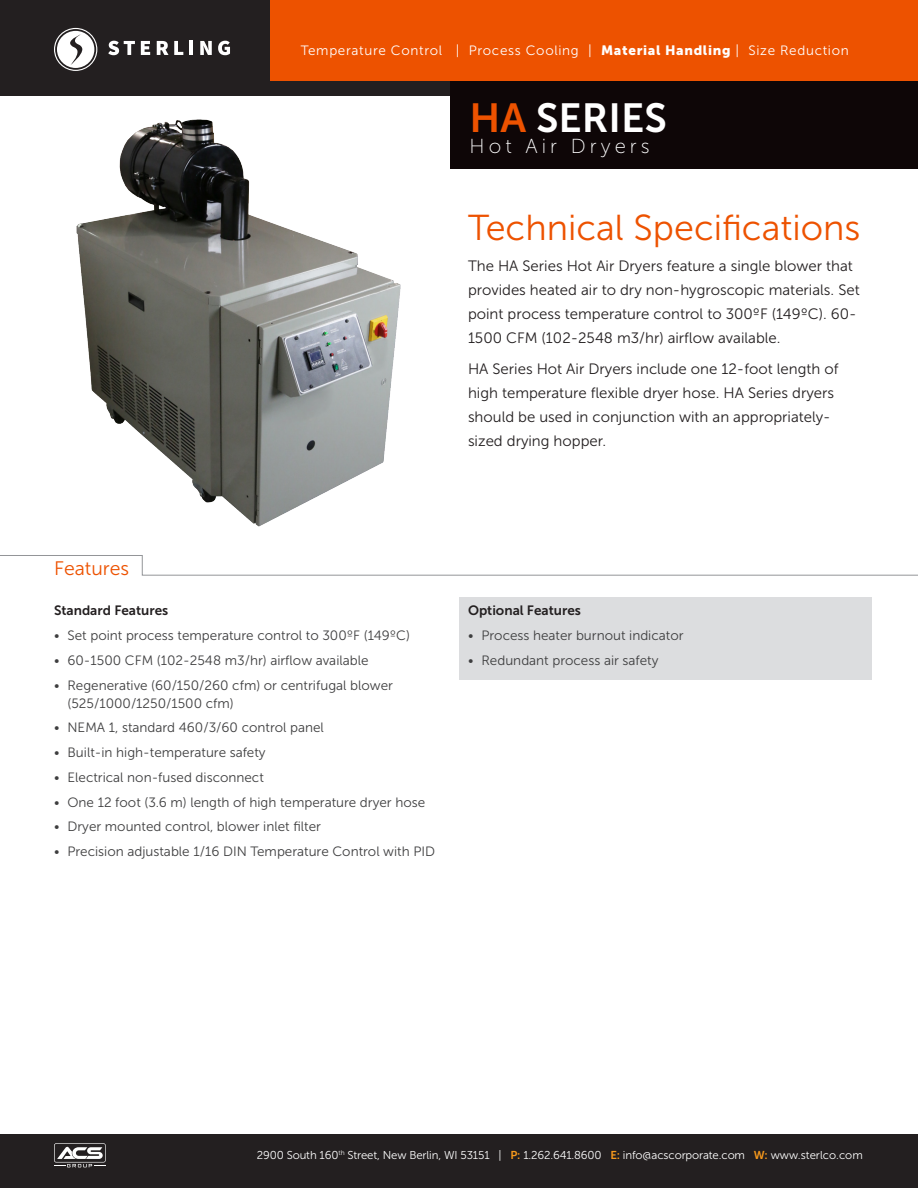
<style>
.page{position:relative;width:918px;height:1188px;background:#fff}
.page>*{position:absolute;margin:0;border:0;box-sizing:border-box;transform-origin:0 0}
.t1{font:40.5px "Museo Sans 700";color:#fff}
.page-text-featured-p{font:36px "Museo Sans 300";color:#ed5200}
.t2{font:20.25px "Museo Sans 100";letter-spacing:.2em;color:#fff}
.page-text-featured-p-2{font:19.5px "Museo Sans 300";color:#ed5200}
.page-text-featured-p-3{font:15px/24px "Museo Sans 300";color:#231f20}
.page-text-8{font:13.5px/18px "Museo Sans 300";color:#3e3e3f}
.Top-capabiliities{font:13.5px "Museo Sans 300";letter-spacing:.05em;color:#fff}
.page-text-8-2{font:13.5px "Museo Sans 700";color:#231f20}
.t3{font:11.4px "Museo Sans 300";letter-spacing:-.01em;color:#fff}
.s1{font-family:"Museo Sans 900"}
.s2{color:#ed5200}
.s3{font-family:"Museo Sans 700";color:#f89a1c}
</style>
<div class="page">
<div style="left:0;top:0;width:918px;height:95px;background:#231f20"></div>
<div style="left:450px;top:0;width:468px;height:168px;background:#0e0607"></div>
<div style="left:270px;top:0;width:648px;height:81px;background:#ed5200"></div>
<svg style="left:200px;top:41px;width:12px;height:14px"></svg>
<svg style="left:218px;top:41px;width:12px;height:14px"></svg>
<svg style="left:108px;top:41px;width:27px;height:14px"></svg>
<svg style="left:141px;top:41px;width:9px;height:14px"></svg>
<svg style="left:157px;top:41px;width:26px;height:14px"></svg>
<hr style="left:190px;top:41px;width:3px;height:14px;background:#fff">
<svg style="left:54px;top:28px;width:43px;height:43px"></svg>
<div style="left:0;top:1134px;width:918px;height:54px;background:#231f20"></div>
<svg style="left:54px;top:1143px;width:52px;height:24px"></svg>
<div style="left:459px;top:597px;width:413px;height:83px;background:#dcdddf"></div>
<svg style="left:0;top:555px;width:918px;height:21px"></svg>
<img style="left:76px;top:119px;width:325px;height:408px">
<p class="Top-capabiliities" style="left:301px;top:43px;width:550px">Temperature Control | Process Cooling | <span class="s1">Material Handling</span> | Size Reduction</p>
<p class="t1" style="left:470px;top:95px;width:199px"><span class="s2">HA</span> SERIES</p>
<p class="t2" style="left:470px;top:135px;width:182px">Hot Air Dryers</p>
<p class="page-text-featured-p" style="left:468px;top:208px;width:394px">Technical Specifications</p>
<p class="page-text-featured-p-3" style="left:468px;top:254px;width:393px">The HA Series Hot Air Dryers feature a single blower that provides heated air to dry non-hygroscopic materials. Set point process temperature control to 300ºF (149ºC). 60- 1500 CFM (102-2548 m3/hr) airflow available.</p>
<p class="page-text-featured-p-3" style="left:468px;top:356px;width:372px">HA Series Hot Air Dryers include one 12-foot length of high temperature flexible dryer hose. HA Series dryers should be used in conjunction with an appropriately&shy;sized drying hopper.</p>
<p class="page-text-featured-p-2" style="left:54px;top:558px;width:77px">Features</p>
<p class="page-text-8-2" style="left:54px;top:603px;width:116px">Standard Features</p>
<p class="page-text-8" style="left:54px;top:627px;width:357px">• Set point process temperature control to 300ºF (149ºC)</p>
<p class="page-text-8" style="left:54px;top:651px;width:316px">• 60-1500 CFM (102-2548 m3/hr) airflow available</p>
<p class="page-text-8" style="left:68px;top:676px;width:327px;text-indent:-14px">• Regenerative (60/150/260 cfm) or centrifugal blower (525/1000/1250/1500 cfm)</p>
<p class="page-text-8" style="left:54px;top:719px;width:271px">• NEMA 1, standard 460/3/60 control panel</p>
<p class="page-text-8" style="left:54px;top:744px;width:213px">• Built-in high-temperature safety</p>
<p class="page-text-8" style="left:54px;top:768px;width:211px">• Electrical non-fused disconnect</p>
<p class="page-text-8" style="left:54px;top:793px;width:373px">• One 12 foot (3.6 m) length of high temperature dryer hose</p>
<p class="page-text-8" style="left:54px;top:818px;width:269px">• Dryer mounted control, blower inlet filter</p>
<p class="page-text-8" style="left:54px;top:843px;width:383px">• Precision adjustable 1/16 DIN Temperature Control with PID</p>
<p class="page-text-8-2" style="left:468px;top:603px;width:114px">Optional Features</p>
<p class="page-text-8" style="left:468px;top:627px;width:217px">• Process heater burnout indicator</p>
<p class="page-text-8" style="left:468px;top:651px;width:192px">• Redundant process air safety</p>
<p class="t3" style="left:257px;top:1148px;width:608px">2900 South 160<sup>th</sup> Street, New Berlin, WI 53151 | <span class="s3">P:</span> 1.262.641.8600 <span class="s3">E:</span> info@acscorporate.com <span class="s3">W:</span> www.sterlco.com</p>
</div>
